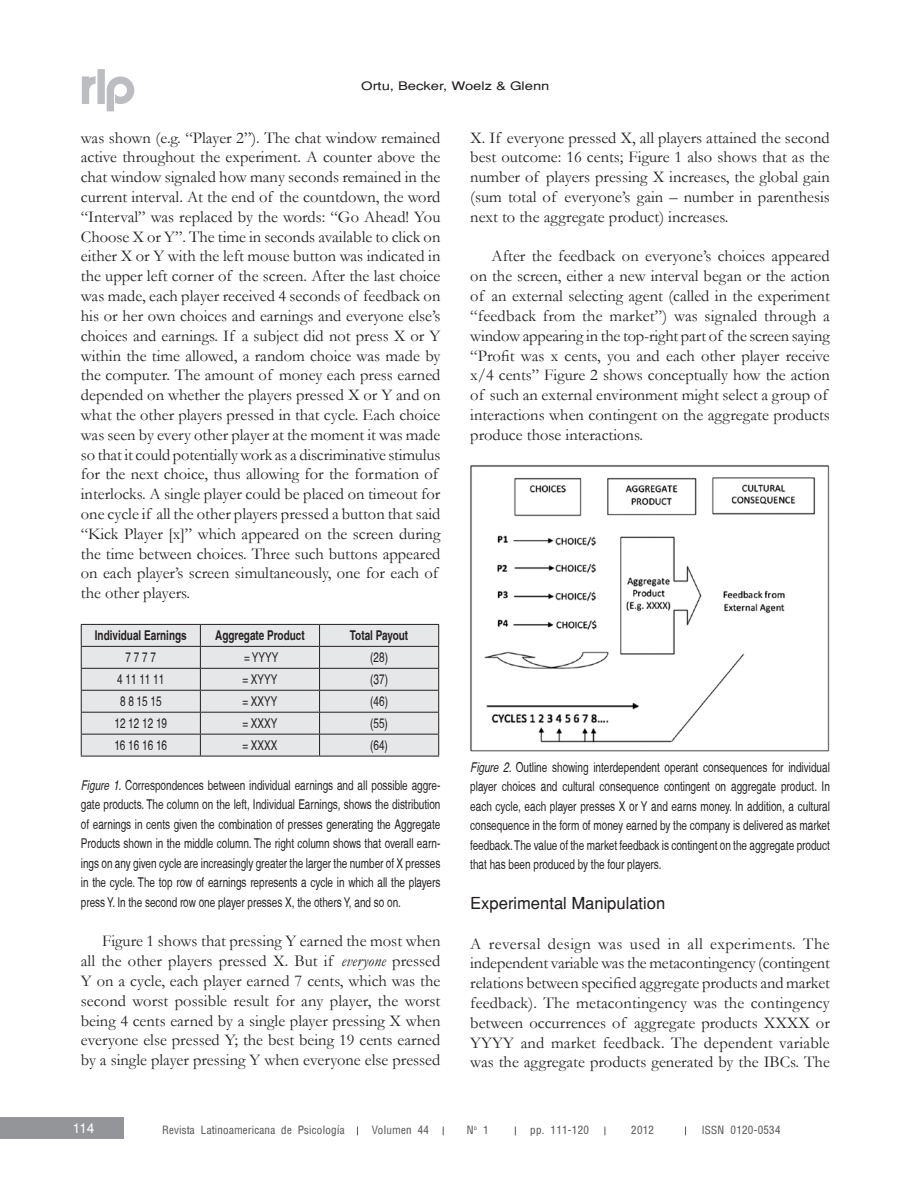
<style>
.page{position:relative;width:915px;height:1191px;background:#fff}
.page>*{position:absolute;margin:0;border:0;box-sizing:border-box;transform-origin:0 0}
.t1{font:16.5px/19.8px "Garamond";color:#231f20;text-align:justify}
.t2{font:16.5px "Helvetica";color:#231f20}
.t3{font:condensed 13.5px/19.5px "Helvetica";color:#231f20;text-align:justify;scale:.9 1}
.t4{font:700 condensed 13.5px "Helvetica";color:#231f20;scale:.9 1}
.t5{font:13.5px "Helvetica";color:#fff}
.t6{font:100 condensed 12.75px "Helvetica";color:#57585a}
.t7{font:11.7px "Helvetica";color:#231f20;scale:1.25 1}
.s1{font-style:italic}
.s2{font-weight:400}
</style>
<div class="page">
<div style="left:0;top:1117px;width:124px;height:21px;background:#939598"></div>
<svg style="left:82px;top:69px;width:52px;height:42px"></svg>
<div style="left:82px;top:625px;width:356px;height:130px;background:#e6e7e9"></div>
<hr style="left:81px;top:624px;width:119px;height:1px;background:#231f20">
<hr style="left:200px;top:624px;width:119px;height:1px;background:#231f20">
<hr style="left:319px;top:624px;width:120px;height:1px;background:#231f20">
<hr style="left:81px;top:646px;width:119px;height:1px;background:#231f20">
<hr style="left:200px;top:646px;width:119px;height:1px;background:#231f20">
<hr style="left:319px;top:646px;width:120px;height:1px;background:#231f20">
<hr style="left:81px;top:668px;width:119px;height:1px;background:#231f20">
<hr style="left:200px;top:668px;width:119px;height:1px;background:#231f20">
<hr style="left:319px;top:668px;width:120px;height:1px;background:#231f20">
<hr style="left:81px;top:690px;width:119px;height:1px;background:#231f20">
<hr style="left:200px;top:690px;width:119px;height:1px;background:#231f20">
<hr style="left:319px;top:690px;width:120px;height:1px;background:#231f20">
<hr style="left:81px;top:712px;width:119px;height:1px;background:#231f20">
<hr style="left:200px;top:712px;width:119px;height:1px;background:#231f20">
<hr style="left:319px;top:712px;width:120px;height:1px;background:#231f20">
<hr style="left:81px;top:733px;width:119px;height:1px;background:#231f20">
<svg style="left:81px;top:625px;width:1px;height:130px"></svg>
<hr style="left:200px;top:733px;width:119px;height:1px;background:#231f20">
<svg style="left:200px;top:625px;width:1px;height:130px"></svg>
<hr style="left:319px;top:733px;width:120px;height:1px;background:#231f20">
<svg style="left:319px;top:625px;width:1px;height:130px"></svg>
<svg style="left:438px;top:625px;width:1px;height:130px"></svg>
<hr style="left:81px;top:755px;width:119px;height:1px;background:#231f20">
<hr style="left:200px;top:755px;width:119px;height:1px;background:#231f20">
<hr style="left:319px;top:755px;width:120px;height:1px;background:#231f20">
<img style="left:470px;top:465px;width:360px;height:287px">
<p class="t7" style="left:361px;top:78px;width:152px">Ortu, Becker, Woelz &amp; Glenn</p>
<p class="t1" style="left:81px;top:127px;width:361px;text-align:left">was shown (e.g. “Player 2”). The chat window remained active throughout the experiment. A counter above the chat window signaled how many seconds remained in the current interval. At the end of the countdown, the word “Interval” was replaced by the words: “Go Ahead! You Choose X or Y”. The time in seconds available to click on either X or Y with the left mouse button was indicated in the upper left corner of the screen. After the last choice was made, each player received 4 seconds of feedback on his or her own choices and earnings and everyone else’s choices and earnings. If a subject did not press X or Y within the time allowed, a random choice was made by the computer. The amount of money each press earned depended on whether the players pressed X or Y and on what the other players pressed in that cycle. Each choice was seen by every other player at the moment it was made so that it could potentially work as a discriminative stimulus for the next choice, thus allowing for the formation of interlocks. A single player could be placed on timeout for one cycle if all the other players pressed a button that said “Kick Player [x]” which appeared on the screen during the time between choices. Three such buttons appeared on each player’s screen simultaneously, one for each of the other players.</p>
<p class="t4" style="left:95px;top:627px;width:104px">Individual Earnings</p>
<p class="t4" style="left:215px;top:627px;width:101px">Aggregate Product</p>
<p class="t4" style="left:350px;top:627px;width:66px">Total Payout</p>
<p class="t3" style="left:125px;top:648px;width:35px">7 7 7 7</p>
<p class="t3" style="left:244px;top:648px;width:40px">= YYYY</p>
<p class="t3" style="left:370px;top:648px;width:21px">(28)</p>
<p class="t3" style="left:117px;top:669px;width:54px">4 11 11 11</p>
<p class="t3" style="left:242px;top:669px;width:41px">= XYYY</p>
<p class="t3" style="left:370px;top:669px;width:21px">(37)</p>
<p class="t3" style="left:120px;top:691px;width:48px">8 8 15 15</p>
<p class="t3" style="left:242px;top:691px;width:41px">= XXYY</p>
<p class="t3" style="left:370px;top:691px;width:21px">(46)</p>
<p class="t3" style="left:114px;top:713px;width:60px">12 12 12 19</p>
<p class="t3" style="left:242px;top:713px;width:41px">= XXXY</p>
<p class="t3" style="left:370px;top:713px;width:21px">(55)</p>
<p class="t3" style="left:114px;top:735px;width:60px">16 16 16 16</p>
<p class="t3" style="left:242px;top:735px;width:41px">= XXXX</p>
<p class="t3" style="left:370px;top:735px;width:21px">(64)</p>
<p class="t3" style="left:81px;top:775px;width:401px"><span class="s1">Figure 1.</span> Correspondences between individual earnings and all possible aggre&shy;gate products. The column on the left, Individual Earnings, shows the distribution of earnings in cents given the combination of presses generating the Aggregate Products shown in the middle column. The right column shows that overall earn&shy;ings on any given cycle are increasingly greater the larger the number of X presses in the cycle. The top row of earnings represents a cycle in which all the players press Y. In the second row one player presses X, the others Y, and so on.</p>
<p class="t1" style="left:81px;top:931px;width:361px;text-indent:21px">Figure 1 shows that pressing Y earned the most when all the other players pressed X. But if <span class="s1">everyone</span> pressed Y on a cycle, each player earned 7 cents, which was the second worst possible result for any player, the worst being 4 cents earned by a single player pressing X when everyone else pressed Y; the best being 19 cents earned by a single player pressing Y when everyone else pressed</p>
<p class="t1" style="left:470px;top:127px;width:361px">X. If everyone pressed X, all players attained the second best outcome: 16 cents; Figure 1 also shows that as the number of players pressing X increases, the global gain (sum total of everyone’s gain – number in parenthesis next to the aggregate product) increases.</p>
<p class="t1" style="left:470px;top:246px;width:361px;text-align:left;text-indent:21px">After the feedback on everyone’s choices appeared on the screen, either a new interval began or the action of an external selecting agent (called in the experiment “feedback from the market”) was signaled through a window appearing in the top-right part of the screen saying “Profit was x cents, you and each other player receive x/4 cents” Figure 2 shows conceptually how the action of such an external environment might select a group of interactions when contingent on the aggregate products produce those interactions.</p>
<p class="t3" style="left:470px;top:757px;width:401px"><span class="s1">Figure 2.</span> Outline showing interdependent operant consequences for individual player choices and cultural consequence contingent on aggregate product. In each cycle, each player presses X or Y and earns money. In addition, a cultural consequence in the form of money earned by the company is delivered as market feedback. The value of the market feedback is contingent on the aggregate product that has been produced by the four players.</p>
<p class="t2" style="left:470px;top:893px;width:196px">Experimental Manipulation</p>
<p class="t1" style="left:470px;top:933px;width:361px">A reversal design was used in all experiments. The independent variable was the metacontingency (contingent relations between specified aggregate products and market feedback). The metacontingency was the contingency between occurrences of aggregate products XXXX or YYYY and market feedback. The dependent variable was the aggregate products generated by the IBCs. The</p>
<p class="t5" style="left:73px;top:1120px;width:23px">114</p>
<p class="t6" style="left:162px;top:1122px;width:184px">Revista Latinoamericana de Psicolog<span class="s2">í</span>a</p>
<p class="t6" style="left:371px;top:1122px;width:59px">Volumen 44</p>
<p class="t6" style="left:466px;top:1122px;width:24px">N<sup>o</sup> 1</p>
<p class="t6" style="left:530px;top:1122px;width:61px">pp. 111-120</p>
<p class="t6" style="left:631px;top:1122px;width:25px">2012</p>
<p class="t6" style="left:701px;top:1122px;width:81px">ISSN 0120-0534</p>
</div>
